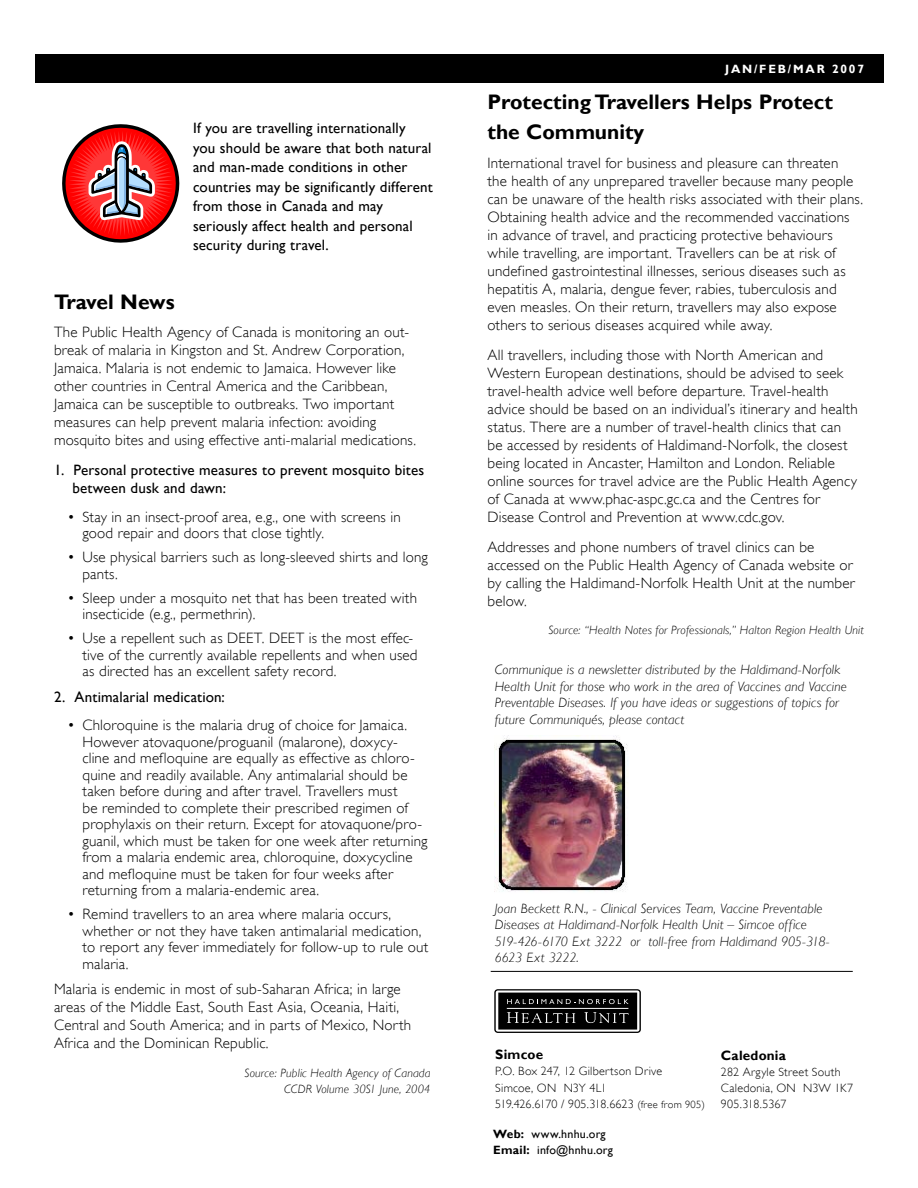
<style>
.page{position:relative;width:918px;height:1188px;background:#fff}
.page>*{position:absolute;margin:0;border:0;box-sizing:border-box;transform-origin:0 0}
.t1{font:700 21px/30px "Gill Sans";color:#000}
.t2{font:300 15px/18px "Gill Sans";letter-spacing:.01em;color:#000}
.t3{font:15px/19.5px "Gill Sans";letter-spacing:.01em;color:#000}
.t4{font:italic 300 13.5px/16.5px "Gill Sans";letter-spacing:.01em;color:#000}
.t5{font:700 13.5px "Gill Sans";letter-spacing:.02em;color:#000}
.t6{font:300 12px/16.2px "Gill Sans";letter-spacing:.02em;color:#000}
.t7{font:italic 300 12px/16.5px "Gill Sans";letter-spacing:.015em;color:#000;text-align:right}
.t8{font:12px/16px "Gill Sans";letter-spacing:.015em;color:#000}
.t9{font:700 12px "Gill Sans";letter-spacing:.15em;color:#fff}
.s1{font-size:10.5px}
.s2{font-weight:700}
</style>
<div class="page">
<div style="left:35px;top:54px;width:848px;height:28px;background:#000"></div>
<svg style="left:62px;top:124px;width:117px;height:119px"></svg>
<hr style="left:491px;top:971px;width:362px;height:1px;background:#000">
<svg style="left:495px;top:990px;width:145px;height:42px"></svg>
<div style="left:494px;top:989px;width:147px;height:44px;border:1px solid #000;border-radius:3px"></div>
<div style="left:498px;top:993px;width:139px;height:37px;background:#000"></div>
<svg style="left:507px;top:999px;width:122px;height:5px"></svg>
<svg style="left:507px;top:1012px;width:69px;height:11px"></svg>
<svg style="left:584px;top:1012px;width:45px;height:11px"></svg>
<hr style="left:507px;top:1008px;width:121px;height:1px;background:#fff">
<img style="left:495px;top:735px;width:133px;height:157px">
<p class="t3" style="left:193px;top:119px;width:241px">If you are travelling internationally<br>you should be aware that both natural and man-made conditions in other countries may be significantly different from those in Canada and may seriously affect health and personal security during travel.</p>
<h1 class="t1" style="left:54px;top:287px;width:122px">Travel N ews</h1>
<p class="t2" style="left:54px;top:323px;width:364px">The Public Health Agency of Canada is monitoring an out&shy;break of malaria in Kingston and St. Andrew Corporation, Jamaica. Malaria is not endemic to Jamaica. However like other countries in Central America and the Caribbean, Jamaica can be susceptible to outbreaks. Two important measures can help prevent malaria infection: avoiding mosquito bites and using effective anti-malarial medications.</p>
<p class="t3" style="left:72px;top:461px;width:353px;line-height:18px;text-indent:-18px">1. Personal protective measures to prevent mosquito bites between dusk and dawn:</p>
<p class="t2" style="left:82px;top:508px;width:320px;line-height:16.5px">Stay in an insect-proof area, e.g., one with screens in good repair and doors that close tightly.</p>
<p class="t2" style="left:82px;top:549px;width:347px;line-height:16.5px">Use physical barriers such as long-sleeved shirts and long pants.</p>
<p class="t2" style="left:82px;top:589px;width:336px;line-height:16.5px">Sleep under a mosquito net that has been treated with insecticide (e.g., permethrin).</p>
<p class="t2" style="left:82px;top:630px;width:337px;line-height:16.5px">Use a repellent such as DEET. DEET is the most effec&shy;tive of the currently available repellents and when used as directed has an excellent safety record.</p>
<p class="t3" style="left:54px;top:687px;width:172px">2. Antimalarial medication:</p>
<p class="t2" style="left:82px;top:717px;width:347px;line-height:16.5px">Chloroquine is the malaria drug of choice for Jamaica.<br>However atovaquone/proguanil (malarone), doxycy&shy;cline and mefloquine are equally as effective as chloro&shy;quine and readily available. Any antimalarial should be taken before during and after travel. Travellers must<br>be reminded to complete their prescribed regimen of prophylaxis on their return. Except for atovaquone/pro&shy;guanil, which must be taken for one week after returning from a malaria endemic area, chloroquine, doxycycline and mefloquine must be taken for four weeks after returning from a malaria-endemic area.</p>
<p class="t2" style="left:82px;top:906px;width:348px;line-height:16.5px">Remind travellers to an area where malaria occurs, whether or not they have taken antimalarial medication, to report any fever immediately for follow-up to rule out malaria.</p>
<p class="t2" style="left:54px;top:980px;width:359px">Malaria is endemic in most of sub-Saharan Africa; in large areas of the Middle East, South East Asia, Oceania, Haiti, Central and South America; and in parts of Mexico, North Africa and the Dominican Republic.</p>
<p class="t7" style="left:245px;top:1065px;width:188px">Source: Public Health Agency of Canada<br>CCDR Volume 30S1 June, 2004</p>
<p class="t2" style="left:68px;top:507px;width:9px">•</p>
<p class="t2" style="left:68px;top:548px;width:9px">•</p>
<p class="t2" style="left:68px;top:589px;width:9px">•</p>
<p class="t2" style="left:68px;top:629px;width:9px">•</p>
<p class="t2" style="left:68px;top:716px;width:9px">•</p>
<p class="t2" style="left:68px;top:905px;width:9px">•</p>
<p class="t9" style="left:725px;top:62px;width:140px">Jan/Fe b/M ar 2007</p>
<h1 class="t1" style="left:488px;top:87px;width:347px">Protecting Travellers Helps Protect the Community</h1>
<p class="t2" style="left:488px;top:153px;width:377px">International travel for business and pleasure can threaten<br>the health of any unprepared traveller because many people can be unaware of the health risks associated with their plans.<br>Obtaining health advice and the recommended vaccinations in advance of travel, and practicing protective behaviours while travelling, are important. Travellers can be at risk of undefined gastrointestinal illnesses, serious diseases such as hepatitis A, malaria, dengue fever, rabies, tuberculosis and even measles. On their return, travellers may also expose others to serious diseases acquired while away.</p>
<p class="t2" style="left:488px;top:345px;width:372px">All travellers, including those with North American and Western European destinations, should be advised to seek travel-health advice well before departure. Travel-health advice should be based on an individual’s itinerary and health status. There are a number of travel-health clinics that can be accessed by residents of Haldimand-Norfolk, the closest being located in Ancaster, Hamilton and London. Reliable online sources for travel advice are the Public Health Agency of Canada at www.phac-aspc.gc.ca and the Centres for Disease Control and Prevention at www.cdc.gov.</p>
<p class="t2" style="left:488px;top:537px;width:369px">Addresses and phone numbers of travel clinics can be accessed on the Public Health Agency of Canada website or by calling the Haldimand-Norfolk Health Unit at the number below.</p>
<p class="t7" style="left:548px;top:622px;width:317px">Source: “Health Notes for Professionals,” Halton Region Health Unit</p>
<p class="t4" style="left:495px;top:661px;width:354px">Communique is a newsletter distributed by the Haldimand-Norfolk Health Unit for those who work in the area of Vaccines and Vaccine Preventable Diseases. If you have ideas or suggestions of topics for future Communiqués, please contact</p>
<p class="t4" style="left:495px;top:900px;width:336px">Joan Beckett R.N., - Clinical Services Team, Vaccine Preventable Diseases at Haldimand-Norfolk Health Unit – Simcoe office 519-426-6170 Ext 3222 or toll-free from Haldimand 905-318- 6623 Ext 3222.</p>
<p class="t5" style="left:495px;top:1047px;width:49px">Simcoe</p>
<p class="t6" style="left:495px;top:1063px;width:211px">P.O. Box 247, 12 Gilbertson Drive<br>Simcoe, ON N3Y 4L1<br>519.426.6170 / 905.318.6623 <span class="s1">(free from 905)</span></p>
<p class="t8" style="left:493px;top:1127px;width:121px"><span class="s2">Web:</span> www.hnhu.org<br><span class="s2">Email:</span> info@hnhu.org</p>
<p class="t5" style="left:721px;top:1047px;width:67px">Caledonia</p>
<p class="t6" style="left:721px;top:1064px;width:134px">282 Argyle Street South<br>Caledonia, ON N3W 1K7<br>905.318.5367</p>
</div>
